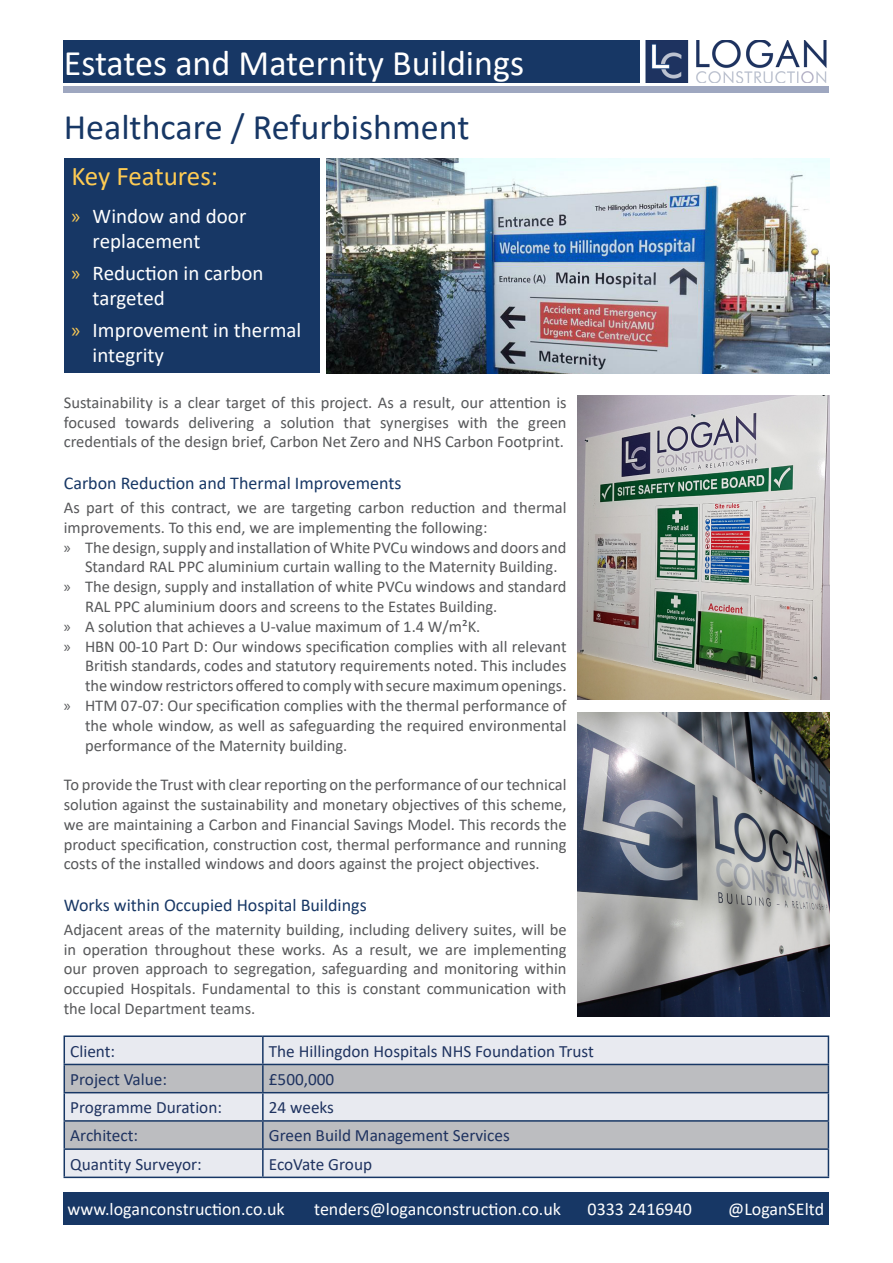
<style>
.page{position:relative;width:893px;height:1263px;background:#fff}
.page>*{position:absolute;margin:0;border:0;box-sizing:border-box;transform-origin:0 0}
.Project_title{font:36px "Calibri";color:#fff}
.t1{font:36px "Calibri";color:#173765}
.Key_Features{font:27px "Calibri";letter-spacing:-.005em;color:#fecb53}
.t2{font:21px/25.2px "Calibri";color:#fff}
.t3{font:18px "Calibri";color:#fff}
.Subheader{font:18px "Calibri";color:#173765}
.Programme_Dates_Text{font:17.25px "Calibri";color:#1f3360}
.Body_Text{font:16.5px/19.8px "Calibri";color:#57585a;text-align:justify}
.s1{font-family:"Myriad Pro";color:#fecb53}
.s2{font-family:"Myriad Pro"}
</style>
<div class="page">
<div style="left:64px;top:1192px;width:765px;height:33px;background:#173765"></div>
<div style="left:64px;top:159px;width:256px;height:214px;background:#173765"></div>
<div style="left:64px;top:40px;width:576px;height:43px;background:#173765"></div>
<div style="left:64px;top:86px;width:765px;height:7px;background:#9ea7c0"></div>
<img style="left:645px;top:40px;width:182px;height:43px">
<img style="left:578px;top:395px;width:251px;height:304px">
<img style="left:578px;top:712px;width:251px;height:304px">
<img style="left:326px;top:159px;width:503px;height:214px">
<div style="left:65px;top:1037px;width:763px;height:139px;background:#e8eaf0"></div>
<svg style="left:65px;top:1065px;width:763px;height:83px;background:#c9cacf"></svg>
<hr style="left:64px;top:1035px;width:199px;height:2px;background:#173765">
<hr style="left:263px;top:1035px;width:566px;height:2px;background:#173765">
<hr style="left:262px;top:1037px;width:2px;height:27px;background:#173765">
<hr style="left:64px;top:1064px;width:199px;height:1px;background:#173765">
<hr style="left:263px;top:1064px;width:566px;height:1px;background:#173765">
<hr style="left:262px;top:1065px;width:2px;height:27px;background:#173765">
<hr style="left:64px;top:1092px;width:199px;height:1px;background:#173765">
<hr style="left:263px;top:1092px;width:566px;height:1px;background:#173765">
<hr style="left:262px;top:1093px;width:2px;height:27px;background:#173765">
<hr style="left:64px;top:1120px;width:199px;height:2px;background:#173765">
<hr style="left:263px;top:1120px;width:566px;height:2px;background:#173765">
<hr style="left:262px;top:1122px;width:2px;height:26px;background:#173765">
<hr style="left:64px;top:1148px;width:199px;height:2px;background:#173765">
<svg style="left:64px;top:1037px;width:1px;height:139px"></svg>
<hr style="left:263px;top:1148px;width:566px;height:2px;background:#173765">
<hr style="left:262px;top:1150px;width:2px;height:26px;background:#173765">
<svg style="left:828px;top:1037px;width:1px;height:139px"></svg>
<hr style="left:64px;top:1176px;width:199px;height:2px;background:#173765">
<hr style="left:263px;top:1176px;width:566px;height:2px;background:#173765">
<p class="Project_title" style="left:64px;top:38px;width:462px">Estates and Maternity Buildings</p>
<p class="t1" style="left:64px;top:102px;width:407px">Healthcare / Refurbishment</p>
<p class="Key_Features" style="left:71px;top:158px;width:148px">Key Features:</p>
<p class="t2" style="left:93px;top:203px;width:155px;text-indent:-21px"><span class="s1">»</span> Window and door replacement</p>
<p class="t2" style="left:93px;top:260px;width:172px;text-indent:-21px"><span class="s1">»</span> Reduction in carbon targeted</p>
<p class="t2" style="left:93px;top:317px;width:210px;text-indent:-21px"><span class="s1">»</span> Improvement in thermal integrity</p>
<p class="Body_Text" style="left:64px;top:392px;width:504px">Sustainability is a clear target of this project. As a result, our attention is focused towards delivering a solution that synergises with the green credentials of the design brief, Carbon Net Zero and NHS Carbon Footprint.</p>
<p class="Subheader" style="left:64px;top:470px;width:339px">Carbon Reduction and Thermal Improvements</p>
<p class="Body_Text" style="left:64px;top:497px;width:504px">As part of this contract, we are targeting carbon reduction and thermal improvements. To this end, we are implementing the following:</p>
<p class="Body_Text" style="left:85px;top:537px;width:483px;text-indent:-21px"><span class="s2">»</span> The design, supply and installation of White PVCu windows and doors and<br>Standard RAL PPC aluminium curtain walling to the Maternity Building.</p>
<p class="Body_Text" style="left:85px;top:576px;width:483px;text-indent:-21px"><span class="s2">»</span> The design, supply and installation of white PVCu windows and standard<br>RAL PPC aluminium doors and screens to the Estates Building.</p>
<p class="Body_Text" style="left:64px;top:616px;width:418px"><span class="s2">»</span> A solution that achieves a U-value maximum of 1.4 W/m²K.</p>
<p class="Body_Text" style="left:85px;top:636px;width:483px;text-indent:-21px"><span class="s2">»</span> HBN 00-10 Part D: Our windows specification complies with all relevant British standards, codes and statutory requirements noted. This includes the window restrictors offered to comply with secure maximum openings.</p>
<p class="Body_Text" style="left:85px;top:695px;width:483px;text-indent:-21px"><span class="s2">»</span> HTM 07-07: Our specification complies with the thermal performance of the whole window, as well as safeguarding the required environmental performance of the Maternity building.</p>
<p class="Body_Text" style="left:64px;top:774px;width:504px">To provide the Trust with clear reporting on the performance of our technical solution against the sustainability and monetary objectives of this scheme, we are maintaining a Carbon and Financial Savings Model. This records the product specification, construction cost, thermal performance and running costs of the installed windows and doors against the project objectives.</p>
<p class="Subheader" style="left:64px;top:892px;width:304px">Works within Occupied Hospital Buildings</p>
<p class="Body_Text" style="left:64px;top:919px;width:504px">Adjacent areas of the maternity building, including delivery suites, will be in operation throughout these works. As a result, we are implementing our proven approach to segregation, safeguarding and monitoring within occupied Hospitals. Fundamental to this is constant communication with the local Department teams.</p>
<p class="Programme_Dates_Text" style="left:70px;top:1039px;width:47px">Client:</p>
<p class="Programme_Dates_Text" style="left:269px;top:1039px;width:327px">The Hillingdon Hospitals NHS Foundation Trust</p>
<p class="Programme_Dates_Text" style="left:70px;top:1067px;width:98px">Project Value:</p>
<p class="Programme_Dates_Text" style="left:269px;top:1067px;width:67px">£500,000</p>
<p class="Programme_Dates_Text" style="left:70px;top:1095px;width:153px">Programme Duration:</p>
<p class="Programme_Dates_Text" style="left:269px;top:1095px;width:67px">24 weeks</p>
<p class="Programme_Dates_Text" style="left:70px;top:1124px;width:69px">Architect:</p>
<p class="Programme_Dates_Text" style="left:269px;top:1124px;width:243px">Green Build Management Services</p>
<p class="Programme_Dates_Text" style="left:70px;top:1152px;width:133px">Quantity Surveyor:</p>
<p class="Programme_Dates_Text" style="left:269px;top:1152px;width:105px">EcoVate Group</p>
<p class="t3" style="left:67px;top:1196px;width:219px">www.loganconstruction.co.uk</p>
<p class="t3" style="left:314px;top:1196px;width:248px">tenders@loganconstruction.co.uk</p>
<p class="t3" style="left:588px;top:1196px;width:106px">0333 2416940</p>
<p class="t3" style="left:728px;top:1196px;width:97px">@LoganSEltd</p>
</div>
